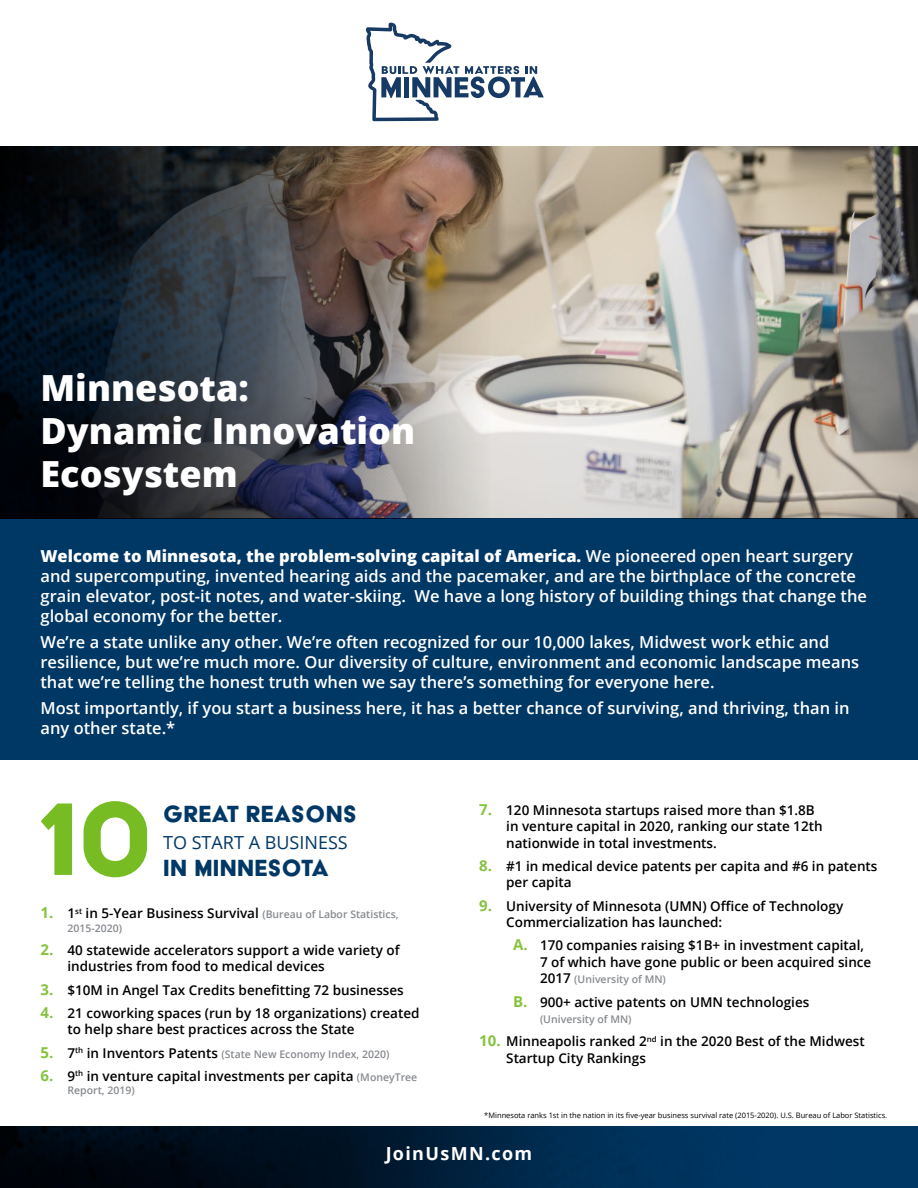
<style>
.page{position:relative;width:918px;height:1188px;background:#fff}
.page>*{position:absolute;margin:0;border:0;box-sizing:border-box;transform-origin:0 0}
.headline_2{font:118.95px "Acier BAT Text Solid";color:#76bc22}
.header_1{font:800 36px/43.2px "Open Sans";color:#fff}
.headline_2-2{font:27px "Acier BAT Text Solid";letter-spacing:.01em;color:#003865}
.headline_2-3{font:18px "Open Sans";color:#003865}
.Paragraph_Style_1{font:700 18px "Open Sans";letter-spacing:.075em;color:#fff}
.intro_text{font:600 16.5px/19.8px "Open Sans";color:#fff}
.t1{font:600 13.5px/16.5px "Open Sans";color:#000}
.t2{font:600 10.5px "Open Sans";color:#878a8f}
.body{font:7.5px "Open Sans";color:#000}
.s1{font-weight:800}
.s2{font-weight:700;font-size:15px;color:#85c33f}
.s3{font-size:10.5px;color:#878a8f}
.s4{font-size:13.5px;color:#000}
</style>
<div class="page">
<img style="left:490px;top:147px;width:428px;height:371px">
<div style="left:0;top:518px;width:918px;height:242px;background:#003865"></div>
<img style="left:0;top:147px;width:490px;height:371px">
<div style="left:0;top:1127px;width:918px;height:61px;background:linear-gradient(to right,#000003,#004074)"></div>
<svg style="left:366px;top:23px;width:178px;height:98px"></svg>
<h1 class="header_1" style="left:40px;top:364px;width:376px">Minnesota:<br>Dynamic Innovation<br>Ecosystem</h1>
<p class="intro_text" style="left:40px;top:546px;width:828px"><span class="s1">Welcome to Minnesota, the problem-solving capital of America.</span> We pioneered open heart surgery and supercomputing, invented hearing aids and the pacemaker, and are the birthplace of the concrete grain elevator, post-it notes, and water-skiing. We have a long history of building things that change the global economy for the better.</p>
<p class="intro_text" style="left:40px;top:632px;width:820px">We’re a state unlike any other. We’re often recognized for our 10,000 lakes, Midwest work ethic and resilience, but we’re much more. Our diversity of culture, environment and economic landscape means that we’re telling the honest truth when we say there’s something for everyone here.</p>
<p class="intro_text" style="left:40px;top:698px;width:811px">Most importantly, if you start a business here, it has a better chance of surviving, and thriving, than in any other state.*</p>
<h2 class="headline_2" style="left:40px;top:776px;width:113px">10</h2>
<h2 class="headline_2-2" style="left:163px;top:799px;width:195px">GREAT REASONS</h2>
<h2 class="headline_2-3" style="left:163px;top:830px;width:186px">TO START A BUSINESS</h2>
<h2 class="headline_2-2" style="left:163px;top:853px;width:167px">IN MINNESOTA</h2>
<p class="t1" style="left:40px;top:905px;width:360px"><span class="s2">1.</span> 1<sup>st</sup> in 5-Year Business Survival <span class="s3">(Bureau of Labor Statistics,</span></p>
<p class="t2" style="left:68px;top:921px;width:56px">2015-2020)</p>
<p class="t1" style="left:68px;top:941px;width:334px;text-indent:-27px"><span class="s2">2.</span> 40 statewide accelerators support a wide variety of industries from food to medical devices</p>
<p class="t1" style="left:40px;top:981px;width:365px"><span class="s2">3.</span> $10M in Angel Tax Credits benefitting 72 businesses</p>
<p class="t1" style="left:68px;top:1004px;width:354px;text-indent:-27px"><span class="s2">4.</span> 21 coworking spaces (run by 18 organizations) created to help share best practices across the State</p>
<p class="t2" style="left:40px;top:1047px;width:350px"><span class="s2">5.</span> <span class="s4">7</span><sup>th</sup> <span class="s4">in Inventors Patents</span> (State New Economy Index, 2020)</p>
<p class="t1" style="left:40px;top:1067px;width:378px"><span class="s2">6.</span> 9<sup>th</sup> in venture capital investments per capita <span class="s3">(MoneyTree</span></p>
<p class="t2" style="left:68px;top:1083px;width:69px">Report, 2019)</p>
<p class="t1" style="left:506px;top:801px;width:318px;text-indent:-27px"><span class="s2">7.</span> 120 Minnesota startups raised more than $1.8B in venture capital in 2020, ranking our state 12th nationwide in total investments.</p>
<p class="t1" style="left:506px;top:857px;width:373px;text-indent:-27px"><span class="s2">8.</span> #1 in medical device patents per capita and #6 in patents per capita</p>
<p class="t1" style="left:506px;top:897px;width:339px;text-indent:-27px"><span class="s2">9.</span> University of Minnesota (UMN) Office of Technology<br>Commercialization has launched:</p>
<p class="t1" style="left:540px;top:937px;width:333px;text-indent:-27px"><span class="s2">A.</span> 170 companies raising $1B+ in investment capital,<br>7 of which have gone public or been acquired since</p>
<p class="t2" style="left:540px;top:972px;width:127px"><span class="s4">2017</span> (University of MN)</p>
<p class="t1" style="left:513px;top:993px;width:298px"><span class="s2">B.</span> 900+ active patents on UMN technologies</p>
<p class="t2" style="left:540px;top:1012px;width:93px">(University of MN)</p>
<p class="t1" style="left:506px;top:1033px;width:360px;text-indent:-27px"><span class="s2">10.</span> Minneapolis ranked 2<sup>nd</sup> in the 2020 Best of the Midwest<br>Startup City Rankings</p>
<p class="body" style="left:484px;top:1110px;width:405px">*Minnesota ranks 1st in the nation in its five-year business survival rate (2015-2020). U.S. Bureau of Labor Statistics.</p>
<p class="Paragraph_Style_1" style="left:386px;top:1140px;width:148px">JoinUsMN.com</p>
</div>
